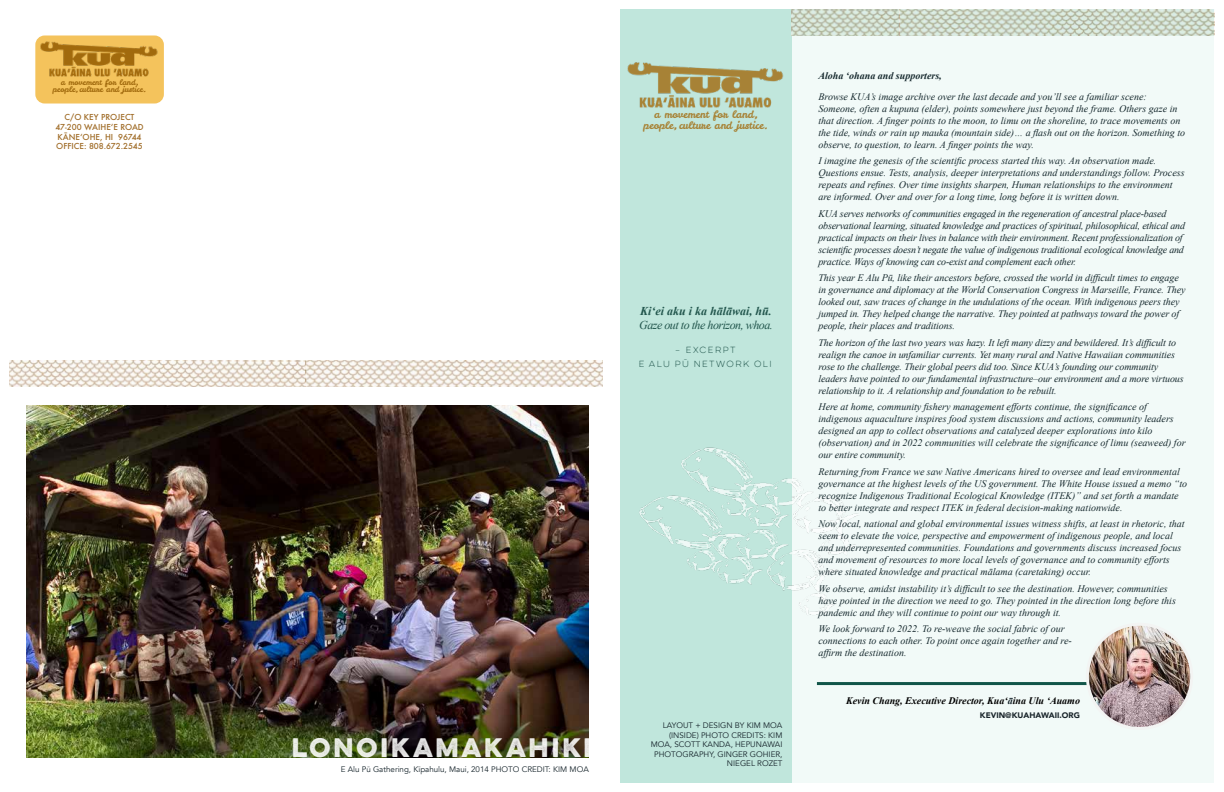
<style>
.page{position:relative;width:1224px;height:792px;background:#fff}
.page>*{position:absolute;margin:0;border:0;box-sizing:border-box;transform-origin:0 0}
.t1{font:700 24px "Lulo One";letter-spacing:-.105em;color:#fff}
.t2{font:italic 12px "Times New Roman";letter-spacing:-.04em;color:#22564d}
.t3{font:italic 700 12px "Times New Roman";color:#22564d}
.t4{font:10.5px/10.5px "Leckerli One";color:#a16a0d;text-align:center}
.t5{font:italic 10px/12px "Times New Roman";color:#16292e}
.t6{font:italic 10px/12px "Times New Roman";letter-spacing:-.02em;color:#16292e}
.t7{font:italic 700 10px "Times New Roman";color:#000}
.t8{font:italic 700 10px "Times New Roman";color:#16292e}
.t9{font:8px/9.6px "Avenir";color:#142229;text-align:right}
.t10{font:500 8px/9.6px "Futura";color:#a06d29;text-align:center}
.t11{font:8px/14.1px "Lulo One";letter-spacing:-.02em;color:#22564d;text-align:center}
.t12{font:900 8px "Avenir";color:#172329}
.t13{font:7.8px/7.8px "Leckerli One";color:#a16a0d;text-align:center}
.s1{color:#142229}
</style>
<div class="page">
<img style="left:10px;top:360px;width:593px;height:27px">
<div style="left:35px;top:36px;width:129px;height:68px;background:#f4c35c;border-radius:9px"></div>
<img style="left:41px;top:41px;width:117px;height:36px">
<img style="left:26px;top:405px;width:563px;height:352px">
<div style="left:620px;top:9px;width:594px;height:774px;background:#c0e6dc"></div>
<div style="left:792px;top:36px;width:422px;height:747px;background:#f2faf8"></div>
<img style="left:639px;top:447px;width:219px;height:169px">
<img style="left:627px;top:62px;width:156px;height:46px">
<img style="left:792px;top:9px;width:422px;height:27px">
<hr style="left:817px;top:682px;width:282px;height:3px;background:#115549">
<img style="left:1087px;top:624px;width:105px;height:104px;border-radius:52px">
<div style="left:1086px;top:623px;width:107px;height:107px;border:3px solid #f3f4f3;border-radius:50%"></div>
<p class="t13" style="left:53px;top:78px;width:95px">a movement for land, people, culture and justice.</p>
<p class="t10" style="left:55px;top:112px;width:90px">C/O KEY PROJECT<br>47-200 WAIHEʻE ROAD<br>KĀNEʻOHE, HI 96744<br>OFFICE: 808.672.2545</p>
<h1 class="t1" style="left:292px;top:729px;width:307px">LONOIKAMAKAHIKI</h1>
<p class="t9" style="left:341px;top:764px;width:250px">E Alu Pū Gathering, Kīpahulu, Maui, 2014 PHOTO CREDIT: KIM MOA</p>
<p class="t4" style="left:644px;top:109px;width:126px">a movement for land, people, culture and justice.</p>
<p class="t3" style="left:640px;top:302px;width:133px">Ki‘ei aku i ka hālāwai, hū.</p>
<p class="t2" style="left:639px;top:317px;width:135px">Gaze out to the horizon, whoa.</p>
<p class="t11" style="left:639px;top:343px;width:136px">– EXCERPT<br>E ALU PŪ NETWORK OLI</p>
<p class="t9" style="left:651px;top:721px;width:133px">LAYOUT + DESIGN BY KIM MOA (INSIDE) PHOTO CREDITS: KIM<br>MOA, SCOTT KANDA, HEPUNAWAI<br>PHOTOGRAPHY, GINGER GOHIER,<br>NIEGEL ROZET</p>
<p class="t8" style="left:818px;top:69px;width:125px">Aloha ʻohana and supporters,</p>
<p class="t5" style="left:818px;top:90px;width:368px">Browse KUA’s image archive over the last decade and you’ll see a familiar scene:<br>Someone, often a kupuna (elder), points somewhere just beyond the frame. Others gaze in that direction. A finger points to the moon, to limu on the shoreline, to trace movements on the tide, winds or rain up mauka (mountain side)… a flash out on the horizon. Something to observe, to question, to learn. A finger points the way.</p>
<p class="t5" style="left:818px;top:155px;width:368px">I imagine the genesis of the scientific process started this way. An observation made.<br>Questions ensue. Tests, analysis, deeper interpretations and understandings follow. Process repeats and refines. Over time insights sharpen, Human relationships to the environment are informed. Over and over for a long time, long before it is written down.</p>
<p class="t6" style="left:818px;top:207px;width:368px">KUA serves networks of communities engaged in the regeneration of ancestral place-based observational learning, situated knowledge and practices of spiritual, philosophical, ethical and practical impacts on their lives in balance with their environment. Recent professionalization of scientific processes doesn’t negate the value of indigenous traditional ecological knowledge and practice. Ways of knowing can co-exist and complement each other.</p>
<p class="t5" style="left:818px;top:272px;width:369px">This year E Alu Pū, like their ancestors before, crossed the world in difficult times to engage in governance and diplomacy at the World Conservation Congress in Marseille, France. They looked out, saw traces of change in the undulations of the ocean. With indigenous peers they jumped in. They helped change the narrative. They pointed at pathways toward the power of people, their places and traditions.</p>
<p class="t5" style="left:818px;top:336px;width:367px">The horizon of the last two years was hazy. It left many dizzy and bewildered. It’s difficult to realign the canoe in unfamiliar currents. Yet many rural and Native Hawaiian communities rose to the challenge. Their global peers did too. Since KUA’s founding our community leaders have pointed to our fundamental infrastructure–our environment and a more virtuous relationship to it. A relationship and foundation to be rebuilt.</p>
<p class="t5" style="left:818px;top:401px;width:369px">Here at home, community fishery management efforts continue, the significance of indigenous aquaculture inspires food system discussions and actions, community leaders designed an app to collect observations and catalyzed deeper explorations into kilo (observation) and in 2022 communities will celebrate the significance of limu (seaweed) for our entire community.</p>
<p class="t5" style="left:818px;top:465px;width:370px">Returning from France we saw Native Americans hired to oversee and lead environmental governance at the highest levels of the US government. The White House issued a memo “to recognize Indigenous Traditional Ecological Knowledge (ITEK)” and set forth a mandate to better integrate and respect ITEK in federal decision-making nationwide.</p>
<p class="t5" style="left:818px;top:518px;width:368px">Now local, national and global environmental issues witness shifts, at least in rhetoric, that seem to elevate the voice, perspective and empowerment of indigenous people, and local and underrepresented communities. Foundations and governments discuss increased focus and movement of resources to more local levels of governance and to community efforts where situated knowledge and practical mālama (caretaking) occur.</p>
<p class="t5" style="left:818px;top:582px;width:359px">We observe, amidst instability it’s difficult to see the destination. However, communities have pointed in the direction we need to go. They pointed in the direction long before this pandemic and they will continue to point our way through it.</p>
<p class="t5" style="left:818px;top:623px;width:255px">We look forward to 2022. To re-weave the social fabric of our connections to each other. To point once again together and re&shy;affirm the destination.</p>
<p class="t7" style="left:846px;top:694px;width:235px">Kevin Chang, Executive Director, Kua‘<span class="s1">ā</span>ina Ulu ‘Auamo</p>
<p class="t12" style="left:980px;top:709px;width:102px">KEVIN@KUAHAWAII.ORG</p>
</div>
